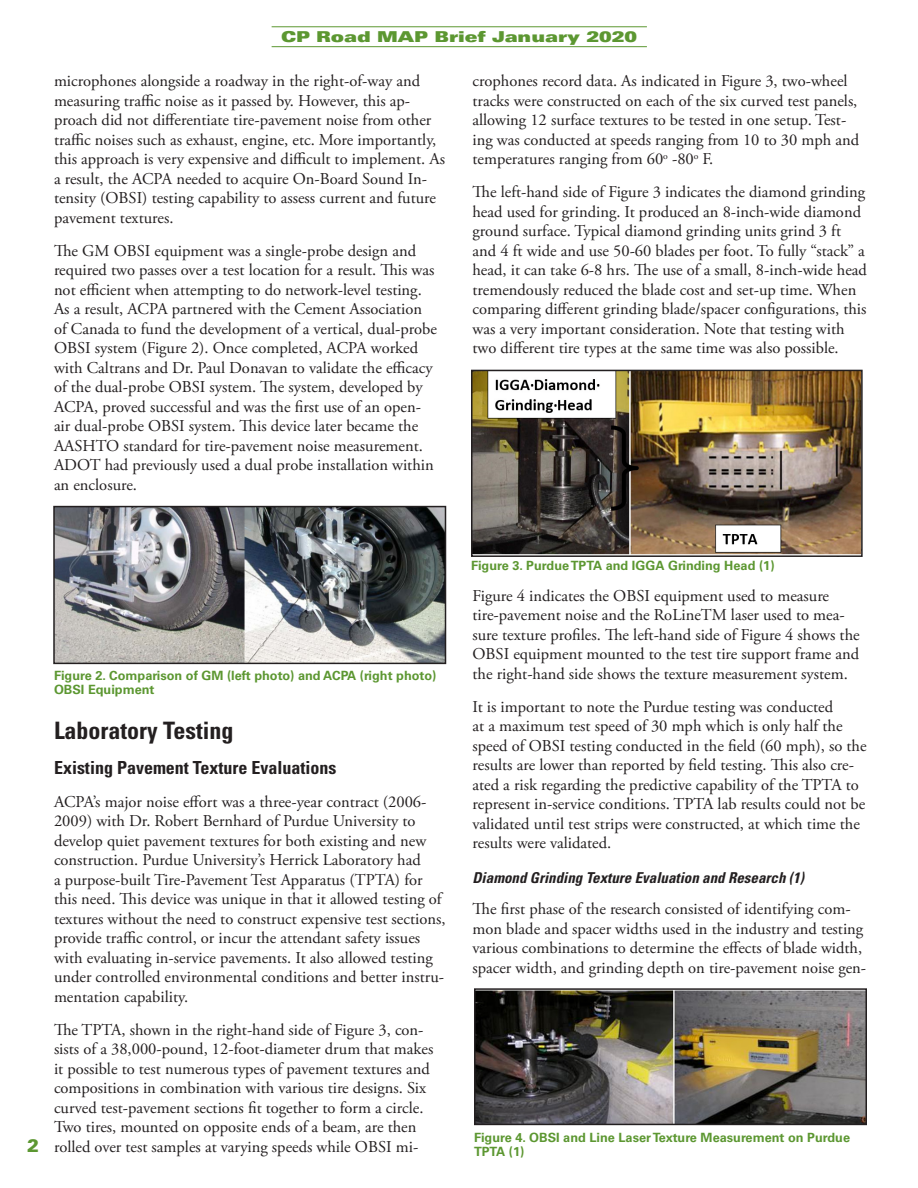
<style>
.page{position:relative;width:918px;height:1188px;background:#fff}
.page>*{position:absolute;margin:0;border:0;box-sizing:border-box;transform-origin:0 0}
.Subheading_1{font:700 condensed 24px "Univers LT Std";color:#231f20}
.Subheading_2{font:700 condensed 18px "Univers LT Std";color:#231f20}
.Info_title{font:900 18px "Univers LT Std";color:#5c9731}
.Body_text{font:16.5px/19.5px "Adobe Garamond Pro";color:#231f20}
.Subheading_3{font:italic 700 condensed 15px "Univers LT Std";color:#231f20}
.t1{font:15px "Univers LT Std X Black Ex";color:#5c9731}
.t2{font:700 12.75px/14.2px "Univers LT Std";color:#5c9731}
</style>
<div class="page">
<hr style="left:272px;top:26px;width:375px;height:1px;background:#5c9731">
<hr style="left:272px;top:46px;width:375px;height:1px;background:#5c9731">
<img style="left:56px;top:509px;width:387px;height:152px">
<div style="left:53px;top:506px;width:393px;height:158px;border:2px solid #231f20"></div>
<img style="left:474px;top:373px;width:386px;height:181px">
<div style="left:471px;top:370px;width:392px;height:187px;border:2px solid #231f20"></div>
<img style="left:477px;top:991px;width:387px;height:131px">
<div style="left:474px;top:988px;width:393px;height:137px;border:2px solid #231f20"></div>
<p class="t1" style="left:281px;top:27px;width:357px">CP Road MAP Brief January 2020</p>
<p class="Body_text" style="left:54px;top:72px;width:393px">microphones alongside a roadway in the right-of-way and measuring traffic noise as it passed by. However, this ap&shy;proach did not differentiate tire-pavement noise from other traffic noises such as exhaust, engine, etc. More importantly, this approach is very expensive and difficult to implement. As a result, the ACPA needed to acquire On-Board Sound In&shy;tensity (OBSI) testing capability to assess current and future pavement textures.</p>
<p class="Body_text" style="left:54px;top:241px;width:384px">The GM OBSI equipment was a single-probe design and required two passes over a test location for a result. This was not efficient when attempting to do network-level testing.<br>As a result, ACPA partnered with the Cement Association of Canada to fund the development of a vertical, dual-probe OBSI system (Figure 2). Once completed, ACPA worked with Caltrans and Dr. Paul Donavan to validate the efficacy of the dual-probe OBSI system. The system, developed by ACPA, proved successful and was the first use of an open&shy;air dual-probe OBSI system. This device later became the AASHTO standard for tire-pavement noise measurement.<br>ADOT had previously used a dual probe installation within an enclosure.</p>
<p class="Body_text" style="left:472px;top:72px;width:388px">crophones record data. As indicated in Figure 3, two-wheel tracks were constructed on each of the six curved test panels, allowing 12 surface textures to be tested in one setup. Test&shy;ing was conducted at speeds ranging from 10 to 30 mph and temperatures ranging from 60<sup>o</sup> -80<sup>o</sup> F.</p>
<p class="Body_text" style="left:472px;top:183px;width:396px">The left-hand side of Figure 3 indicates the diamond grinding head used for grinding. It produced an 8-inch-wide diamond ground surface. Typical diamond grinding units grind 3 ft and 4 ft wide and use 50-60 blades per foot. To fully “stack” a head, it can take 6-8 hrs. The use of a small, 8-inch-wide head tremendously reduced the blade cost and set-up time. When comparing different grinding blade/spacer configurations, this was a very important consideration. Note that testing with two different tire types at the same time was also possible.</p>
<p class="Info_title" style="left:27px;top:1134px;width:14px">2</p>
<p class="t2" style="left:54px;top:668px;width:384px">Figure 2. Comparison of GM (left photo) and ACPA (right photo)<br>OBSI Equipment</p>
<p class="Subheading_1" style="left:54px;top:716px;width:181px">Laboratory Testing</p>
<p class="Subheading_2" style="left:54px;top:757px;width:284px">Existing Pavement Texture Evaluations</p>
<p class="Body_text" style="left:54px;top:793px;width:393px">ACPA’s major noise effort was a three-year contract (2006- 2009) with Dr. Robert Bernhard of Purdue University to develop quiet pavement textures for both existing and new construction. Purdue University’s Herrick Laboratory had<br>a purpose-built Tire-Pavement Test Apparatus (TPTA) for this need. This device was unique in that it allowed testing of textures without the need to construct expensive test sections, provide traffic control, or incur the attendant safety issues with evaluating in-service pavements. It also allowed testing under controlled environmental conditions and better instru&shy;mentation capability.</p>
<p class="Body_text" style="left:54px;top:1021px;width:381px">The TPTA, shown in the right-hand side of Figure 3, con&shy;sists of a 38,000-pound, 12-foot-diameter drum that makes it possible to test numerous types of pavement textures and compositions in combination with various tire designs. Six curved test-pavement sections fit together to form a circle.<br>Two tires, mounted on opposite ends of a beam, are then rolled over test samples at varying speeds while OBSI mi-</p>
<p class="t2" style="left:471px;top:559px;width:305px">Figure 3. Purdue TPTA and IGGA Grinding Head (1)</p>
<p class="Body_text" style="left:472px;top:586px;width:389px">Figure 4 indicates the OBSI equipment used to measure tire-pavement noise and the RoLineTM laser used to mea&shy;sure texture profiles. The left-hand side of Figure 4 shows the OBSI equipment mounted to the test tire support frame and the right-hand side shows the texture measurement system.</p>
<p class="Body_text" style="left:472px;top:697px;width:396px">It is important to note the Purdue testing was conducted<br>at a maximum test speed of 30 mph which is only half the speed of OBSI testing conducted in the field (60 mph), so the results are lower than reported by field testing. This also cre&shy;ated a risk regarding the predictive capability of the TPTA to represent in-service conditions. TPTA lab results could not be validated until test strips were constructed, at which time the results were validated.</p>
<p class="Subheading_3" style="left:472px;top:868px;width:333px">Diamond Grinding Texture Evaluation and Research (1)</p>
<p class="Body_text" style="left:472px;top:900px;width:395px">The first phase of the research consisted of identifying com&shy;mon blade and spacer widths used in the industry and testing various combinations to determine the effects of blade width, spacer width, and grinding depth on tire-pavement noise gen-</p>
<p class="t2" style="left:474px;top:1130px;width:378px">Figure 4. OBSI and Line Laser Texture Measurement on Purdue<br>TPTA (1)</p>
</div>
